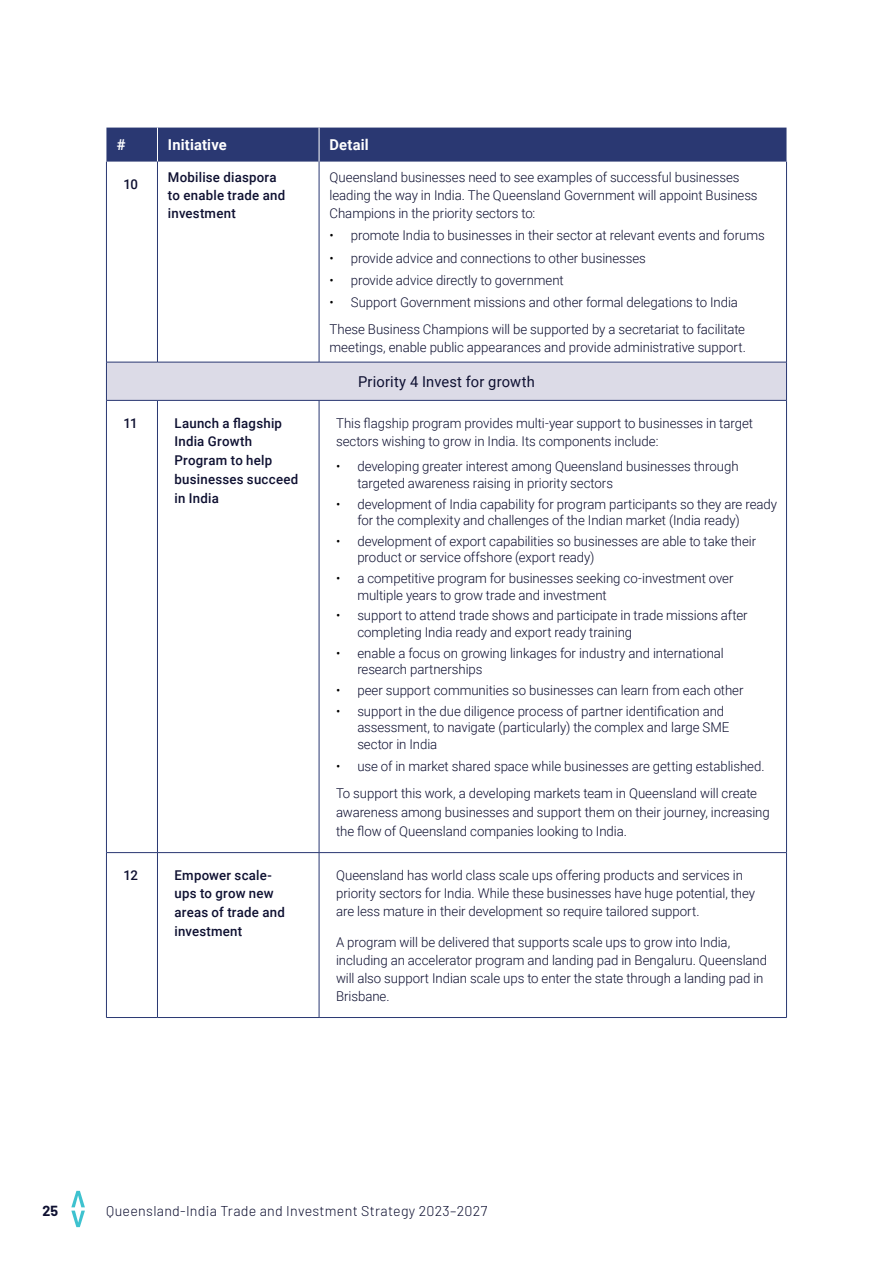
<style>
.page{position:relative;width:893px;height:1263px;background:#fff}
.page>*{position:absolute;margin:0;border:0;box-sizing:border-box;transform-origin:0 0}
.Body_copy{font:15px "Roboto";letter-spacing:.01em;color:#0e1031}
.Body_copy-2{font:700 15px "Roboto";letter-spacing:.01em;color:#fff}
.t1{font:300 14.25px "Barlow";letter-spacing:.02em;color:#0e1031}
.t2{font:700 14.25px "Barlow";color:#0e1031}
.Body_copy-3{font:300 13.5px/18px "Roboto";letter-spacing:-.005em;color:#0e1031}
.Body_copy-4{font:500 13.5px/18.8px "Roboto";letter-spacing:.015em;color:#0e1031}
.s1{color:#000}
</style>
<div class="page">
<div style="left:106px;top:128px;width:680px;height:34px;background:#2a3872"></div>
<div style="left:106px;top:362px;width:680px;height:38px;background:#dcdbe7"></div>
<hr style="left:157px;top:128px;width:1px;height:34px;background:#fff">
<hr style="left:319px;top:128px;width:1px;height:34px;background:#fff">
<hr style="left:106px;top:162px;width:1px;height:200px;background:#2a3872">
<hr style="left:157px;top:162px;width:1px;height:200px;background:#2a3872">
<hr style="left:319px;top:162px;width:1px;height:200px;background:#2a3872">
<hr style="left:786px;top:162px;width:1px;height:200px;background:#2a3872">
<hr style="left:106px;top:362px;width:51px;height:1px;background:#2a3872">
<hr style="left:157px;top:362px;width:162px;height:1px;background:#2a3872">
<hr style="left:319px;top:362px;width:468px;height:1px;background:#2a3872">
<hr style="left:107px;top:400px;width:50px;height:1px;background:#2a3872">
<hr style="left:157px;top:400px;width:162px;height:1px;background:#2a3872">
<hr style="left:319px;top:400px;width:467px;height:1px;background:#2a3872">
<hr style="left:106px;top:400px;width:1px;height:452px;background:#2a3872">
<hr style="left:157px;top:400px;width:1px;height:452px;background:#2a3872">
<hr style="left:319px;top:400px;width:1px;height:452px;background:#2a3872">
<hr style="left:786px;top:400px;width:1px;height:452px;background:#2a3872">
<hr style="left:106px;top:852px;width:51px;height:1px;background:#2a3872">
<hr style="left:106px;top:853px;width:1px;height:164px;background:#2a3872">
<hr style="left:157px;top:852px;width:162px;height:1px;background:#2a3872">
<hr style="left:157px;top:853px;width:1px;height:164px;background:#2a3872">
<hr style="left:319px;top:852px;width:468px;height:1px;background:#2a3872">
<hr style="left:319px;top:853px;width:1px;height:164px;background:#2a3872">
<hr style="left:786px;top:853px;width:1px;height:164px;background:#2a3872">
<hr style="left:106px;top:1017px;width:51px;height:1px;background:#2a3872">
<hr style="left:157px;top:1017px;width:162px;height:1px;background:#2a3872">
<hr style="left:319px;top:1017px;width:468px;height:1px;background:#2a3872">
<hr style="left:106px;top:362px;width:1px;height:38px;background:#2a3872">
<hr style="left:786px;top:362px;width:1px;height:38px;background:#2a3872">
<svg style="left:71px;top:1191px;width:14px;height:36px"></svg>
<p class="Body_copy-2" style="left:117px;top:134px;width:10px">#</p>
<p class="Body_copy-2" style="left:168px;top:134px;width:60px">Initiative</p>
<p class="Body_copy-2" style="left:330px;top:134px;width:41px">Detail</p>
<p class="Body_copy-4" style="left:123px;top:174px;width:16px">10</p>
<p class="Body_copy-4" style="left:168px;top:168px;width:119px;line-height:18px">Mobilise diaspora to enable trade and investment</p>
<p class="Body_copy-3" style="left:330px;top:168px;width:430px">Queensland businesses need to see examples of successful businesses leading the way in India. The Queensland Government will appoint Business<br>Champions in the priority sectors to:</p>
<p class="Body_copy-3" style="left:330px;top:226px;width:437px"><span class="s1">•</span> promote India to businesses in their sector at relevant events and forums</p>
<p class="Body_copy-3" style="left:330px;top:248px;width:318px"><span class="s1">•</span> provide advice and connections to other businesses</p>
<p class="Body_copy-3" style="left:330px;top:271px;width:236px"><span class="s1">•</span> provide advice directly to government</p>
<p class="Body_copy-3" style="left:330px;top:293px;width:410px"><span class="s1">•</span> Support Government missions and other formal delegations to India</p>
<p class="Body_copy-3" style="left:330px;top:319px;width:418px">These Business Champions will be supported by a secretariat to facilitate meetings, enable public appearances and provide administrative support.</p>
<p class="Body_copy" style="left:358px;top:371px;width:178px">Priority 4 Invest for growth</p>
<p class="Body_copy-4" style="left:123px;top:413px;width:16px">11</p>
<p class="Body_copy-4" style="left:174px;top:413px;width:125px">Launch a flagship<br>India Growth<br>Program to help businesses succeed in India</p>
<p class="Body_copy-3" style="left:336px;top:413px;width:418px;line-height:18.8px">This flagship program provides multi-year support to businesses in target sectors wishing to grow in India. Its components include:</p>
<p class="Body_copy-3" style="left:357px;top:458px;width:383px;line-height:16.5px;text-indent:-21px"><span class="s1">•</span> developing greater interest among Queensland businesses through targeted awareness raising in priority sectors</p>
<p class="Body_copy-3" style="left:357px;top:495px;width:421px;line-height:16.5px;text-indent:-21px"><span class="s1">•</span> development of India capability for program participants so they are ready for the complexity and challenges of the Indian market (India ready)</p>
<p class="Body_copy-3" style="left:357px;top:532px;width:400px;line-height:16.5px;text-indent:-21px"><span class="s1">•</span> development of export capabilities so businesses are able to take their product or service offshore (export ready)</p>
<p class="Body_copy-3" style="left:357px;top:569px;width:378px;line-height:16.5px;text-indent:-21px"><span class="s1">•</span> a competitive program for businesses seeking co-investment over multiple years to grow trade and investment</p>
<p class="Body_copy-3" style="left:357px;top:607px;width:392px;line-height:16.5px;text-indent:-21px"><span class="s1">•</span> support to attend trade shows and participate in trade missions after completing India ready and export ready training</p>
<p class="Body_copy-3" style="left:357px;top:644px;width:368px;line-height:16.5px;text-indent:-21px"><span class="s1">•</span> enable a focus on growing linkages for industry and international research partnerships</p>
<p class="Body_copy-3" style="left:336px;top:680px;width:409px"><span class="s1">•</span> peer support communities so businesses can learn from each other</p>
<p class="Body_copy-3" style="left:357px;top:702px;width:374px;line-height:16.5px;text-indent:-21px"><span class="s1">•</span> support in the due diligence process of partner identification and assessment, to navigate (particularly) the complex and large SME sector in India</p>
<p class="Body_copy-3" style="left:336px;top:756px;width:430px"><span class="s1">•</span> use of in market shared space while businesses are getting established.</p>
<p class="Body_copy-3" style="left:336px;top:783px;width:435px;line-height:18.8px">To support this work, a developing markets team in Queensland will create awareness among businesses and support them on their journey, increasing the flow of Queensland companies looking to India.</p>
<p class="Body_copy-4" style="left:123px;top:865px;width:16px">12</p>
<p class="Body_copy-4" style="left:174px;top:865px;width:112px">Empower scale&shy;ups to grow new areas of trade and investment</p>
<p class="Body_copy-3" style="left:336px;top:865px;width:421px">Queensland has world class scale ups offering products and services in priority sectors for India. While these businesses have huge potential, they are less mature in their development so require tailored support.</p>
<p class="Body_copy-3" style="left:336px;top:932px;width:433px">A program will be delivered that supports scale ups to grow into India, including an accelerator program and landing pad in Bengaluru. Queensland will also support Indian scale ups to enter the state through a landing pad in Brisbane.</p>
<p class="t2" style="left:43px;top:1200px;width:17px">25</p>
<p class="t1" style="left:106px;top:1201px;width:383px">Queensland-India Trade and Investment Strategy 2023–2027</p>
</div>
